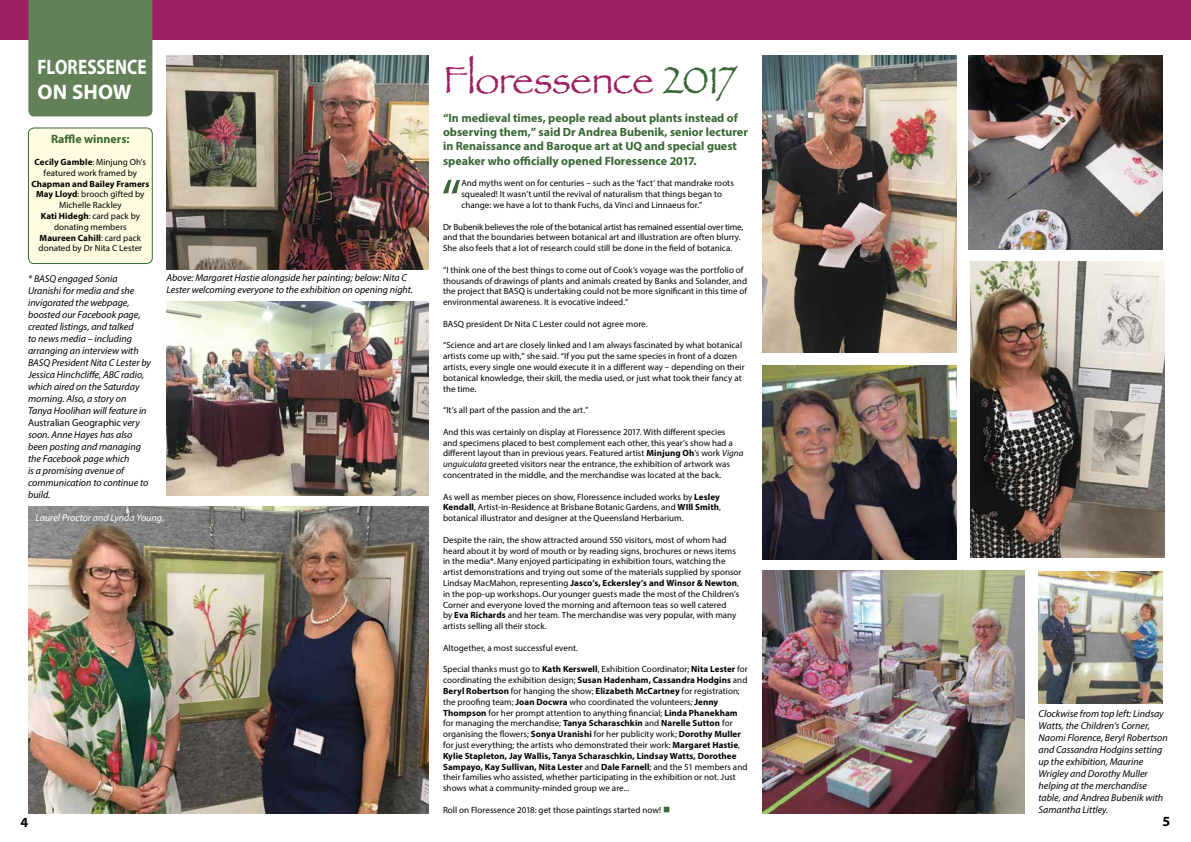
<style>
.page{position:relative;width:1191px;height:842px;background:#fff}
.page>*{position:absolute;margin:0;border:0;box-sizing:border-box;transform-origin:0 0}
.t1{font:57.1px "Myriad Pro";color:#396735}
.t2{font:40px "Papyrus";letter-spacing:-.01em;color:#9e1f63}
.t3{font:700 21px/25.2px "Myriad Pro";letter-spacing:.005em;color:#fff;scale:.82 1}
.t4{font:700 14px "Myriad Pro";color:#000}
.t5{font:700 12px/14.4px "Myriad Pro";color:#396735}
.t6{font:italic 10px/12px "Myriad Pro";color:#000}
.t7{font:italic 10px "Myriad Pro";color:#fff}
.t8{font:9px/10.8px "Myriad Pro";letter-spacing:.005em;color:#000}
.s1{color:#396735}
.s2{font-weight:700}
.s3{font-style:italic}
.s4{font-style:normal}
</style>
<div class="page">
<div style="left:0;top:0;width:1191px;height:40px;background:#9e1f63"></div>
<div style="left:28px;top:128px;width:124px;height:135px;background:#fffcdf;border-radius:6px"></div>
<div style="left:28px;top:128px;width:124px;height:136px;border:1px solid #396735;border-radius:6px"></div>
<div style="left:28px;top:0;width:124px;height:116px;background:#638158"></div>
<img style="left:167px;top:55px;width:262px;height:214px">
<img style="left:167px;top:301px;width:262px;height:195px">
<img style="left:28px;top:506px;width:401px;height:308px">
<img style="left:762px;top:55px;width:194px;height:298px">
<img style="left:970px;top:261px;width:194px;height:296px">
<img style="left:762px;top:365px;width:194px;height:195px">
<img style="left:762px;top:570px;width:262px;height:243px">
<img style="left:1038px;top:571px;width:124px;height:133px">
<img style="left:968px;top:55px;width:194px;height:195px">
<h3 class="t3" style="left:38px;top:54px;width:135px">FLORESSENCE<br>ON SHOW</h3>
<h2 class="t2" style="left:443px;top:56px;width:294px">Floressence <span class="s1">2017</span></h2>
<h3 class="t5" style="left:443px;top:110px;width:306px">“In medieval times, people read about plants instead of observing them,” said Dr Andrea Bubenik, senior lecturer in Renaissance and Baroque art at UQ and special guest speaker who officially opened Floressence 2017.</h3>
<h1 class="t1" style="left:441px;top:164px;width:22px">“</h1>
<p class="t8" style="left:461px;top:178px;width:274px">And myths went on for centuries – such as the ‘fact’ that mandrake roots squealed! It wasn’t until the revival of naturalism that things began to change: we have a lot to thank Fuchs, da Vinci and Linnaeus for.”</p>
<p class="t8" style="left:443px;top:221px;width:302px">Dr Bubenik believes the role of the botanical artist has remained essential over time, and that the boundaries between botanical art and illustration are often blurry.<br>She also feels that a lot of research could still be done in the field of botanica.</p>
<p class="t8" style="left:443px;top:264px;width:306px">“I think one of the best things to come out of Cook’s voyage was the portfolio of thousands of drawings of plants and animals created by Banks and Solander, and the project that BASQ is undertaking could not be more significant in this time of environmental awareness. It is evocative indeed.”</p>
<p class="t8" style="left:443px;top:318px;width:206px">BASQ president Dr Nita C Lester could not agree more.</p>
<p class="t8" style="left:443px;top:340px;width:303px">“Science and art are closely linked and I am always fascinated by what botanical artists come up with,” she said. “If you put the same species in front of a dozen artists, every single one would execute it in a different way – depending on their botanical knowledge, their skill, the media used, or just what took their fancy at the time.</p>
<p class="t8" style="left:443px;top:405px;width:147px">“It’s all part of the passion and the art.”</p>
<p class="t8" style="left:443px;top:426px;width:302px">And this was certainly on display at Floressence 2017. With different species<br>and specimens placed to best complement each other, this year’s show had a different layout than in previous years. Featured artist <span class="s2">Minjung Oh</span>’s work <span class="s3">Vigna unguiculata</span> greeted visitors near the entrance, the exhibition of artwork was concentrated in the middle, and the merchandise was located at the back.</p>
<p class="t8" style="left:443px;top:491px;width:280px">As well as member pieces on show, Floressence included works by <span class="s2">Lesley<br>Kendall</span>, Artist-in-Residence at Brisbane Botanic Gardens, and <span class="s2">WIll Smith</span>, botanical illustrator and designer at the Queensland Herbarium.</p>
<p class="t8" style="left:443px;top:534px;width:300px">Despite the rain, the show attracted around 550 visitors, most of whom had heard about it by word of mouth or by reading signs, brochures or news items in the media*. Many enjoyed participating in exhibition tours, watching the artist demonstrations and trying out some of the materials supplied by sponsor Lindsay MacMahon, representing <span class="s2">Jasco’s, Eckersley’s and Winsor &amp; Newton</span>, in the pop-up workshops. Our younger guests made the most of the Children’s Corner and everyone loved the morning and afternoon teas so well catered<br>by <span class="s2">Eva Richards</span> and her team. The merchandise was very popular, with many artists selling all their stock.</p>
<p class="t8" style="left:443px;top:642px;width:136px">Altogether, a most successful event.</p>
<p class="t8" style="left:443px;top:664px;width:306px">Special thanks must go to <span class="s2">Kath Kerswell</span>, Exhibition Coordinator; <span class="s2">Nita Lester</span> for coordinating the exhibition design; <span class="s2">Susan Hadenham, Cassandra Hodgins</span> and <span class="s2">Beryl Robertson</span> for hanging the show; <span class="s2">Elizabeth McCartney</span> for registration; the proofing team; <span class="s2">Joan Docwra</span> who coordinated the volunteers; <span class="s2">Jenny Thompson</span> for her prompt attention to anything financial; <span class="s2">Linda Phanekham </span>for managing the merchandise; <span class="s2">Tanya Scharaschkin</span> and <span class="s2">Narelle Sutton</span> for organising the flowers; <span class="s2">Sonya Uranishi</span> for her publicity work; <span class="s2">Dorothy Muller </span>for just everything; the artists who demonstrated their work: <span class="s2">Margaret Hastie</span>, <span class="s2">Kylie Stapleton, Jay Wallis, Tanya Scharaschkin, Lindsay Watts, Dorothee Sampayo, Kay Sullivan, Nita Lester</span> and <span class="s2">Dale Farnell</span>; and the 51 members and their families who assisted, whether participating in the exhibition or not. Just shows what a community-minded group we are...</p>
<p class="t8" style="left:443px;top:804px;width:229px">Roll on Floressence 2018: get those paintings started now! <span class="s1">■</span></p>
<h3 class="t5" style="left:51px;top:132px;width:80px">Raffle winners:</h3>
<p class="t8" style="left:35px;top:156px;width:113px;text-align:center"><span class="s2">Cecily Gamble</span>: Minjung Oh’s featured work framed by</p>
<p class="t8" style="left:31px;top:178px;width:119px;text-align:center"><span class="s2">Chapman and Bailey Framers<br>May Lloyd</span>: brooch gifted by<br>Michelle Rackley<br><span class="s2">Kati Hidegh</span>: card pack by donating members<br><span class="s2">Maureen Cahill</span>: card pack donated by Dr Nita C Lester</p>
<p class="t6" style="left:167px;top:272px;width:248px">Above: Margaret Hastie alongside her painting; below: Nita C<br>Lester welcoming everyone to the exhibition on opening night.</p>
<p class="t6" style="left:28px;top:272px;width:124px">* BASQ engaged Sonia<br>Uranishi for media and she invigorated the webpage, boosted our Facebook page, created listings, and talked<br>to news media – including arranging an interview with<br>BASQ President Nita C Lester by<br>Jessica Hinchcliffe, ABC radio, which aired on the Saturday morning. Also, a story on<br>Tanya Hoolihan will feature in<br><span class="s4">Australian Geographic</span> very soon. Anne Hayes has also been posting and managing the Facebook page which<br>is a promising avenue of communication to continue to build.</p>
<p class="t7" style="left:35px;top:512px;width:130px">Laurel Proctor and Lynda Young.</p>
<p class="t6" style="left:1038px;top:707px;width:131px">Clockwise from top left: Lindsay<br>Watts, the Children’s Corner,<br>Naomi Florence, Beryl Robertson and Cassandra Hodgins setting up the exhibition, Maurine<br>Wrigley and Dorothy Muller helping at the merchandise table, and Andrea Bubenik with<br>Samantha Littley.</p>
<h3 class="t4" style="left:21px;top:814px;width:9px">4</h3>
<h3 class="t4" style="left:1162px;top:812px;width:9px">5</h3>
</div>
